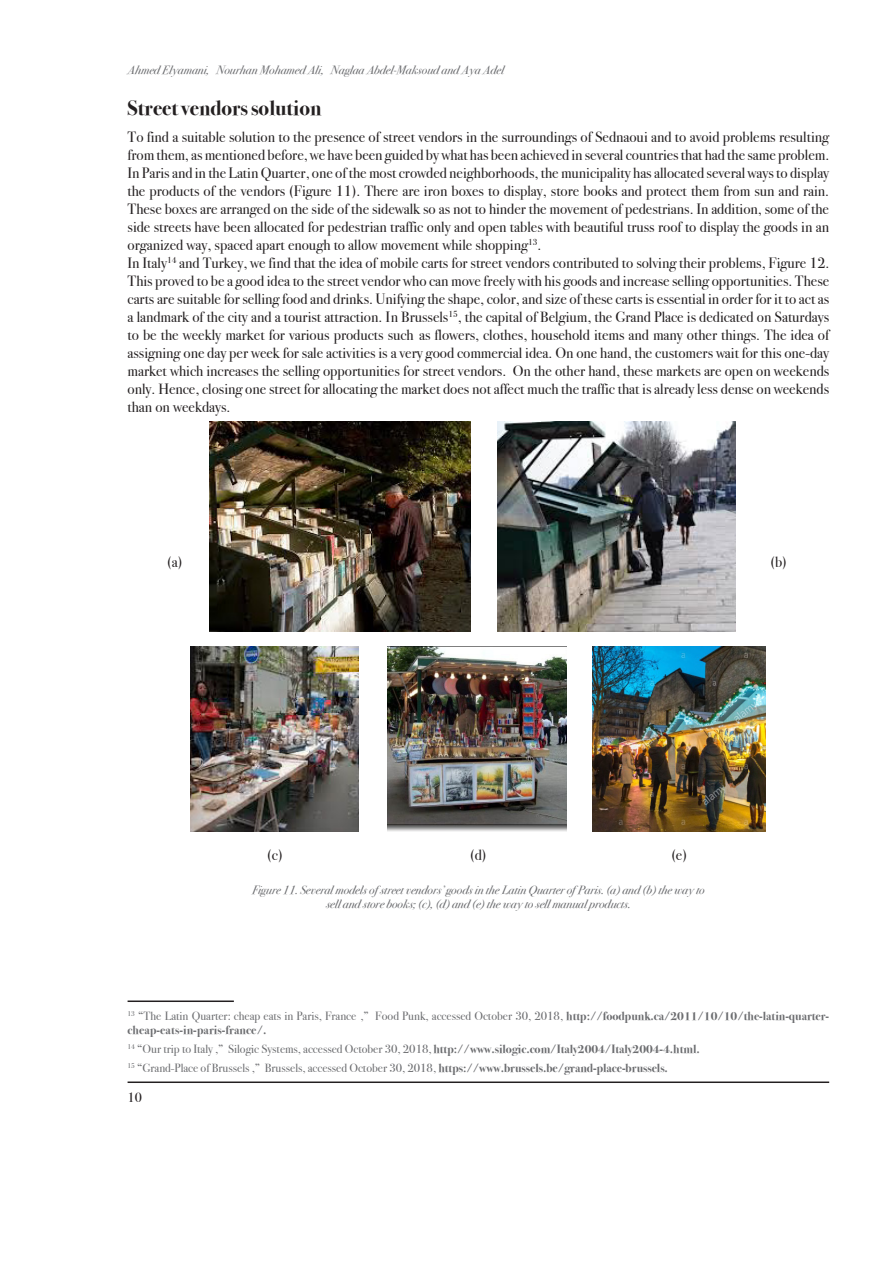
<style>
.page{position:relative;width:893px;height:1263px;background:#fff}
.page>*{position:absolute;margin:0;border:0;box-sizing:border-box;transform-origin:0 0}
.t1{font:700 21px "Bodoni Svty Two ITCTT";color:#231f20}
.t2{font:15px/18px "Bodoni Svty Two ITCTT";color:#231f20}
.t3{font:13.5px "Bodoni Svty Two ITCTT";color:#231f20}
.t4{font:12px/18.6px "Bodoni Svty Two ITCTT";color:#6c6d70}
.t5{font:italic 12px/14.4px "Bodoni Svty Two ITCTT";color:#6c6d70;text-align:center}
.t6{font:700 12px/14.4px "Bodoni Svty Two ITCTT";letter-spacing:.01em;color:#6c6d70}
.s1{font-weight:400}
.s2{font-weight:700}
</style>
<div class="page">
<hr style="left:128px;top:1081px;width:701px;height:2px;background:#231f20">
<hr style="left:128px;top:1000px;width:106px;height:2px;background:#231f20">
<img style="left:210px;top:421px;width:261px;height:210px">
<img style="left:498px;top:421px;width:237px;height:210px">
<img style="left:191px;top:646px;width:168px;height:185px">
<img style="left:387px;top:646px;width:180px;height:185px">
<img style="left:593px;top:646px;width:173px;height:185px">
<p class="t5" style="left:128px;top:62px;width:378px">Ahmed Elyamani, Nourhan Mohamed Ali, Naglaa Abdel-Maksoud and Aya Adel</p>
<h1 class="t1" style="left:128px;top:91px;width:195px">Street vendors solution</h1>
<p class="t2" style="left:128px;top:126px;width:703px">To find a suitable solution to the presence of street vendors in the surroundings of Sednaoui and to avoid problems resulting from them, as mentioned before, we have been guided by what has been achieved in several countries that had the same problem.<br>In Paris and in the Latin Quarter, one of the most crowded neighborhoods, the municipality has allocated several ways to display the products of the vendors (Figure 11). There are iron boxes to display, store books and protect them from sun and rain.<br>These boxes are arranged on the side of the sidewalk so as not to hinder the movement of pedestrians. In addition, some of the side streets have been allocated for pedestrian traffic only and open tables with beautiful truss roof to display the goods in an organized way, spaced apart enough to allow movement while shopping<sup>13</sup>.<br>In Italy<sup>14</sup> and Turkey, we find that the idea of mobile carts for street vendors contributed to solving their problems, Figure 12.<br>This proved to be a good idea to the street vendor who can move freely with his goods and increase selling opportunities. These carts are suitable for selling food and drinks. Unifying the shape, color, and size of these carts is essential in order for it to act as a landmark of the city and a tourist attraction. In Brussels<sup>15</sup>, the capital of Belgium, the Grand Place is dedicated on Saturdays to be the weekly market for various products such as flowers, clothes, household items and many other things. The idea of assigning one day per week for sale activities is a very good commercial idea. On one hand, the customers wait for this one-day market which increases the selling opportunities for street vendors. On the other hand, these markets are open on weekends only. Hence, closing one street for allocating the market does not affect much the traffic that is already less dense on weekends than on weekdays.</p>
<p class="t2" style="left:167px;top:551px;width:17px">(a)</p>
<p class="t2" style="left:770px;top:551px;width:18px">(b)</p>
<p class="t2" style="left:267px;top:845px;width:17px">(c)</p>
<p class="t2" style="left:470px;top:845px;width:18px">(d)</p>
<p class="t2" style="left:671px;top:845px;width:17px">(e)</p>
<p class="t5" style="left:252px;top:882px;width:454px">Figure 11. Several models of street vendors’ goods in the Latin Quarter of Paris. (a) and (b) the way to sell and store books; (c), (d) and (e) the way to sell manual products.</p>
<p class="t6" style="left:128px;top:1008px;width:703px"><sup>13</sup> <span class="s1">“The Latin Quarter: cheap eats in Paris, France ,” Food Punk, accessed October 30, 2018,</span> http://foodpunk.ca/2011/10/10/the-latin-quarter&shy;cheap-eats-in-paris-france/.</p>
<p class="t4" style="left:128px;top:1038px;width:574px"><sup>14</sup> “Our trip to Italy ,” Silogic Systems, accessed October 30, 2018, <span class="s2">http://www.silogic.com/Italy2004/Italy2004-4.html.<br></span><sup>15</sup> “Grand-Place of Brussels ,” Brussels, accessed October 30, 2018, <span class="s2">https://www.brussels.be/grand-place-brussels.</span></p>
<p class="t3" style="left:128px;top:1087px;width:16px">10</p>
</div>
